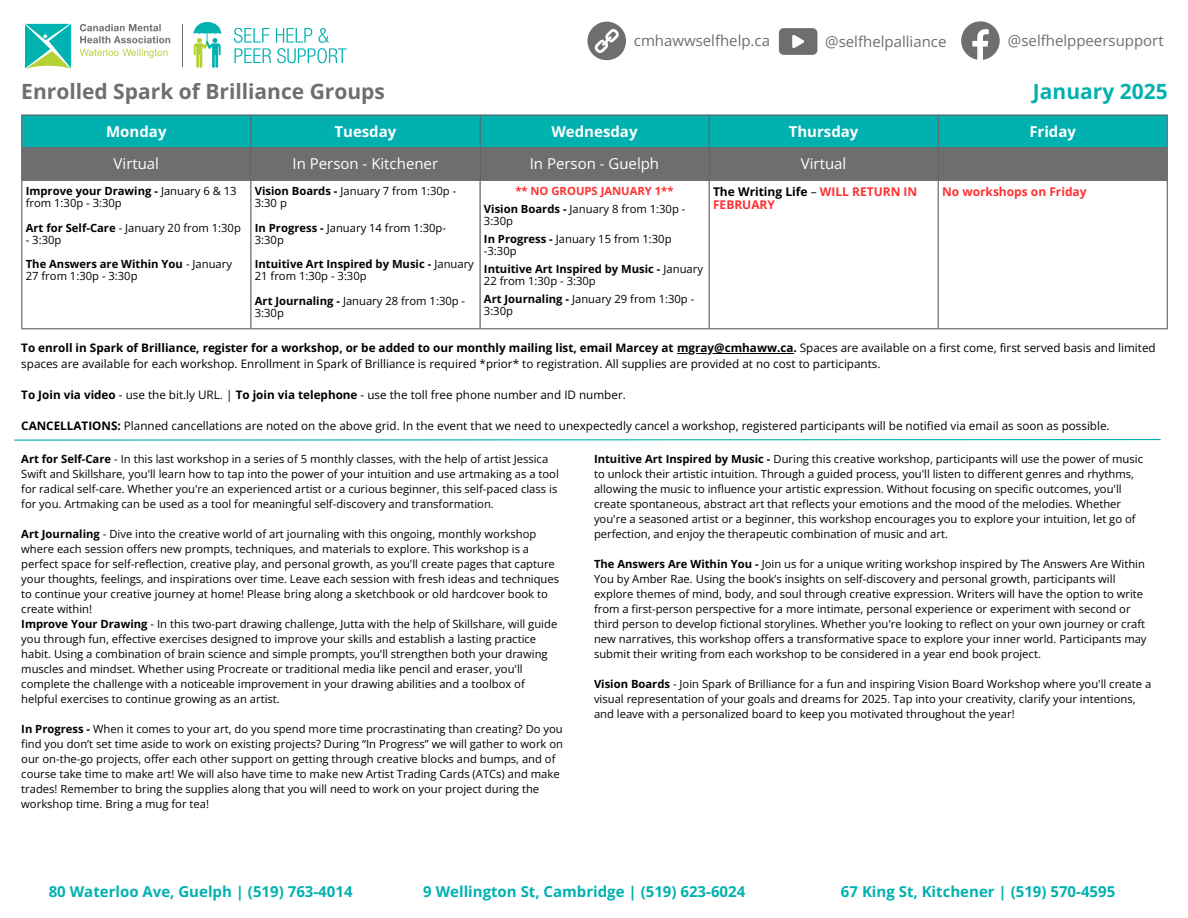
<style>
.page{position:relative;width:1188px;height:918px;background:#fff}
.page>*{position:absolute;margin:0;border:0;box-sizing:border-box;transform-origin:0 0}
.t1{font:700 21px "Open Sans";color:#6d6e70}
.t2{font:700 21px "Open Sans";color:#00b1b0}
.t3{font:700 15px "Open Sans";color:#00b1b0}
.t4{font:15px "Open Sans";color:#6d6e70}
.t5{font:15px "Open Sans";color:#fff}
.t6{font:700 15px "Open Sans";color:#fff}
.t7{font:700 12px/13px "Open Sans";color:#ff3131}
.t8{font:11.7px "Open Sans";color:#000}
.t9{font:700 11.7px "Open Sans";color:#000}
.t10{font:11.25px/15px "Open Sans";color:#000}
.t11{font:700 11.25px/12.1px "Open Sans";color:#000}
.t12{font:700 11.25px "Open Sans";color:#ff3131}
.s1{font-weight:700}
.s2{font-weight:400}
.s3{color:#000}
.s4{font-weight:400;color:#000}
</style>
<div class="page">
<svg style="left:22px;top:116px;width:1145px;height:64px;background:#378e8f"></svg>
<hr style="left:21px;top:116px;width:1px;height:212px;background:#6d6e70">
<hr style="left:250px;top:116px;width:1px;height:212px;background:#6d6e70">
<hr style="left:479px;top:116px;width:2px;height:212px;background:#6d6e70">
<hr style="left:709px;top:116px;width:1px;height:212px;background:#6d6e70">
<hr style="left:938px;top:116px;width:1px;height:212px;background:#6d6e70">
<hr style="left:1167px;top:116px;width:1px;height:212px;background:#6d6e70">
<hr style="left:21px;top:115px;width:1147px;height:1px;background:#6d6e70">
<hr style="left:21px;top:147px;width:1147px;height:1px;background:#6d6e70">
<hr style="left:21px;top:180px;width:1147px;height:1px;background:#6d6e70">
<hr style="left:21px;top:328px;width:1147px;height:1px;background:#6d6e70">
<hr style="left:677px;top:353px;width:117px;height:1px;background:#000">
<svg style="left:14px;top:439px;width:1147px;height:2px;background:#6fd2d1"></svg>
<svg style="left:25px;top:24px;width:46px;height:45px;background:#48c4ac"></svg>
<img style="left:79px;top:23px;width:92px;height:36px">
<hr style="left:182px;top:24px;width:1px;height:43px;background:#6d6e70">
<svg style="left:193px;top:22px;width:28px;height:46px"></svg>
<svg style="left:234px;top:28px;width:103px;height:35px"></svg>
<svg style="left:779px;top:28px;width:38px;height:27px"></svg>
<svg style="left:961px;top:21px;width:38px;height:39px"></svg>
<svg style="left:587px;top:22px;width:39px;height:39px"></svg>
<p class="t4" style="left:634px;top:30px;width:138px">cmhawwselfhelp.ca</p>
<p class="t4" style="left:825px;top:31px;width:123px">@selfhelpalliance</p>
<p class="t4" style="left:1008px;top:30px;width:157px">@selfhelppeersupport</p>
<p class="t1" style="left:21px;top:76px;width:365px">Enrolled Spark of Brilliance Groups</p>
<p class="t2" style="left:1033px;top:76px;width:136px">January 2025</p>
<p class="t6" style="left:106px;top:121px;width:62px">Monday</p>
<p class="t6" style="left:334px;top:121px;width:63px">Tuesday</p>
<h2 class="t6" style="left:551px;top:121px;width:88px">Wednesday</h2>
<p class="t6" style="left:789px;top:121px;width:71px">Thursday</p>
<h2 class="t6" style="left:1029px;top:121px;width:48px">Friday</h2>
<p class="t5" style="left:114px;top:153px;width:47px">Virtual</p>
<h2 class="t5" style="left:293px;top:153px;width:147px">In Person - Kitchener</h2>
<h1 class="t5" style="left:530px;top:153px;width:131px">In Person - Guelph</h1>
<h1 class="t5" style="left:801px;top:153px;width:47px">Virtual</h1>
<p class="t10" style="left:26px;top:185px;width:212px;line-height:12.1px"><span class="s1">Improve your Drawing -</span> January 6 &amp; 13 from 1:30p - 3:30p</p>
<p class="t10" style="left:26px;top:220px;width:217px"><span class="s1">Art for Self-Care</span> - January 20 from 1:30p</p>
<p class="t10" style="left:26px;top:232px;width:37px">- 3:30p</p>
<p class="t10" style="left:26px;top:258px;width:208px;line-height:12.1px"><span class="s1">The Answers are Within You</span> - January<br>27 from 1:30p - 3:30p</p>
<p class="t10" style="left:255px;top:185px;width:203px;line-height:12.1px"><span class="s1">Vision Boards -</span> January 7 from 1:30p -<br>3:30 p</p>
<p class="t10" style="left:255px;top:221px;width:193px;line-height:12.1px"><span class="s1">In Progress -</span> January 14 from 1:30p-<br>3:30p</p>
<p class="t11" style="left:255px;top:258px;width:221px">Intuitive Art Inspired by Music - <span class="s2">January<br>21 from 1:30p - 3:30p</span></p>
<p class="t10" style="left:255px;top:294px;width:212px;line-height:12.1px"><span class="s1">Art Journaling -</span> January 28 from 1:30p -<br>3:30p</p>
<p class="t12" style="left:515px;top:183px;width:160px">** NO GROUPS JANUARY 1**</p>
<p class="t10" style="left:484px;top:203px;width:203px;line-height:12.1px"><span class="s1">Vision Boards -</span> January 8 from 1:30p -<br>3:30p</p>
<p class="t10" style="left:484px;top:233px;width:189px;line-height:12.1px"><span class="s1">In Progress -</span> January 15 from 1:30p -3:30p</p>
<p class="t11" style="left:484px;top:263px;width:221px">Intuitive Art Inspired by Music - <span class="s2">January<br>22 from 1:30p - 3:30p</span></p>
<p class="t10" style="left:484px;top:293px;width:212px;line-height:12.1px"><span class="s1">Art Journaling -</span> January 29 from 1:30p -<br>3:30p</p>
<p class="t7" style="left:713px;top:185px;width:206px"><span class="s3">The Writing Life</span> <span class="s4">–</span> WILL RETURN IN<br>FEBRUARY</p>
<p class="t7" style="left:942px;top:185px;width:146px">No workshops on Friday</p>
<p class="t9" style="left:21px;top:340px;width:1136px">To enroll in Spark of Brilliance, register for a workshop, or be added to our monthly mailing list, email Marcey at mgray@cmhaww.ca. <span class="s2">Spaces are available on a first come, first served basis and limited</span></p>
<p class="t8" style="left:21px;top:355px;width:861px">spaces are available for each workshop. Enrollment in Spark of Brilliance is required *prior* to registration. All supplies are provided at no cost to participants.</p>
<p class="t8" style="left:21px;top:387px;width:606px"><span class="s1">To Join via video</span> - use the bit.ly URL. | <span class="s1">To join via telephone</span> - use the toll free phone number and ID number.</p>
<p class="t8" style="left:21px;top:418px;width:1090px"><span class="s1">CANCELLATIONS:</span> Planned cancellations are noted on the above grid. In the event that we need to unexpectedly cancel a workshop, registered participants will be notified via email as soon as possible.</p>
<p class="t10" style="left:21px;top:451px;width:539px"><span class="s1">Art for Self-Care</span> - In this last workshop in a series of 5 monthly classes, with the help of artist Jessica Swift and Skillshare, you'll learn how to tap into the power of your intuition and use artmaking as a tool for radical self-care. Whether you're an experienced artist or a curious beginner, this self-paced class is for you. Artmaking can be used as a tool for meaningful self-discovery and transformation.</p>
<p class="t10" style="left:21px;top:526px;width:539px"><span class="s1">Art Journaling</span> - Dive into the creative world of art journaling with this ongoing, monthly workshop where each session offers new prompts, techniques, and materials to explore. This workshop is a perfect space for self-reflection, creative play, and personal growth, as you'll create pages that capture your thoughts, feelings, and inspirations over time. Leave each session with fresh ideas and techniques to continue your creative journey at home! Please bring along a sketchbook or old hardcover book to create within!</p>
<p class="t10" style="left:21px;top:616px;width:538px"><span class="s1">Improve Your Drawing</span> - In this two-part drawing challenge, Jutta with the help of Skillshare, will guide you through fun, effective exercises designed to improve your skills and establish a lasting practice habit. Using a combination of brain science and simple prompts, you'll strengthen both your drawing muscles and mindset. Whether using Procreate or traditional media like pencil and eraser, you'll complete the challenge with a noticeable improvement in your drawing abilities and a toolbox of helpful exercises to continue growing as an artist.</p>
<p class="t10" style="left:21px;top:721px;width:543px"><span class="s1">In Progress -</span> When it comes to your art, do you spend more time procrastinating than creating? Do you find you don’t set time aside to work on existing projects? During “In Progress” we will gather to work on our on-the-go projects, offer each other support on getting through creative blocks and bumps, and of course take time to make art! We will also have time to make new Artist Trading Cards (ATCs) and make trades! Remember to bring the supplies along that you will need to work on your project during the workshop time. Bring a mug for tea!</p>
<p class="t10" style="left:594px;top:451px;width:551px"><span class="s1">Intuitive Art Inspired by Music -</span> During this creative workshop, participants will use the power of music to unlock their artistic intuition. Through a guided process, you'll listen to different genres and rhythms, allowing the music to influence your artistic expression. Without focusing on specific outcomes, you'll create spontaneous, abstract art that reflects your emotions and the mood of the melodies. Whether you're a seasoned artist or a beginner, this workshop encourages you to explore your intuition, let go of perfection, and enjoy the therapeutic combination of music and art.</p>
<p class="t10" style="left:594px;top:556px;width:554px"><span class="s1">The Answers Are Within You -</span> Join us for a unique writing workshop inspired by The Answers Are Within You by Amber Rae. Using the book’s insights on self-discovery and personal growth, participants will explore themes of mind, body, and soul through creative expression. Writers will have the option to write from a first-person perspective for a more intimate, personal experience or experiment with second or third person to develop fictional storylines. Whether you're looking to reflect on your own journey or craft new narratives, this workshop offers a transformative space to explore your inner world. Participants may submit their writing from each workshop to be considered in a year end book project.</p>
<p class="t10" style="left:594px;top:676px;width:559px"><span class="s1">Vision Boards</span> - Join Spark of Brilliance for a fun and inspiring Vision Board Workshop where you'll create a visual representation of your goals and dreams for 2025. Tap into your creativity, clarify your intentions, and leave with a personalized board to keep you motivated throughout the year!</p>
<p class="t3" style="left:49px;top:881px;width:305px">80 Waterloo Ave, Guelph | (519) 763-4014</p>
<p class="t3" style="left:423px;top:881px;width:324px">9 Wellington St, Cambridge | (519) 623-6024</p>
<p class="t3" style="left:841px;top:881px;width:276px">67 King St, Kitchener | (519) 570-4595</p>
</div>
